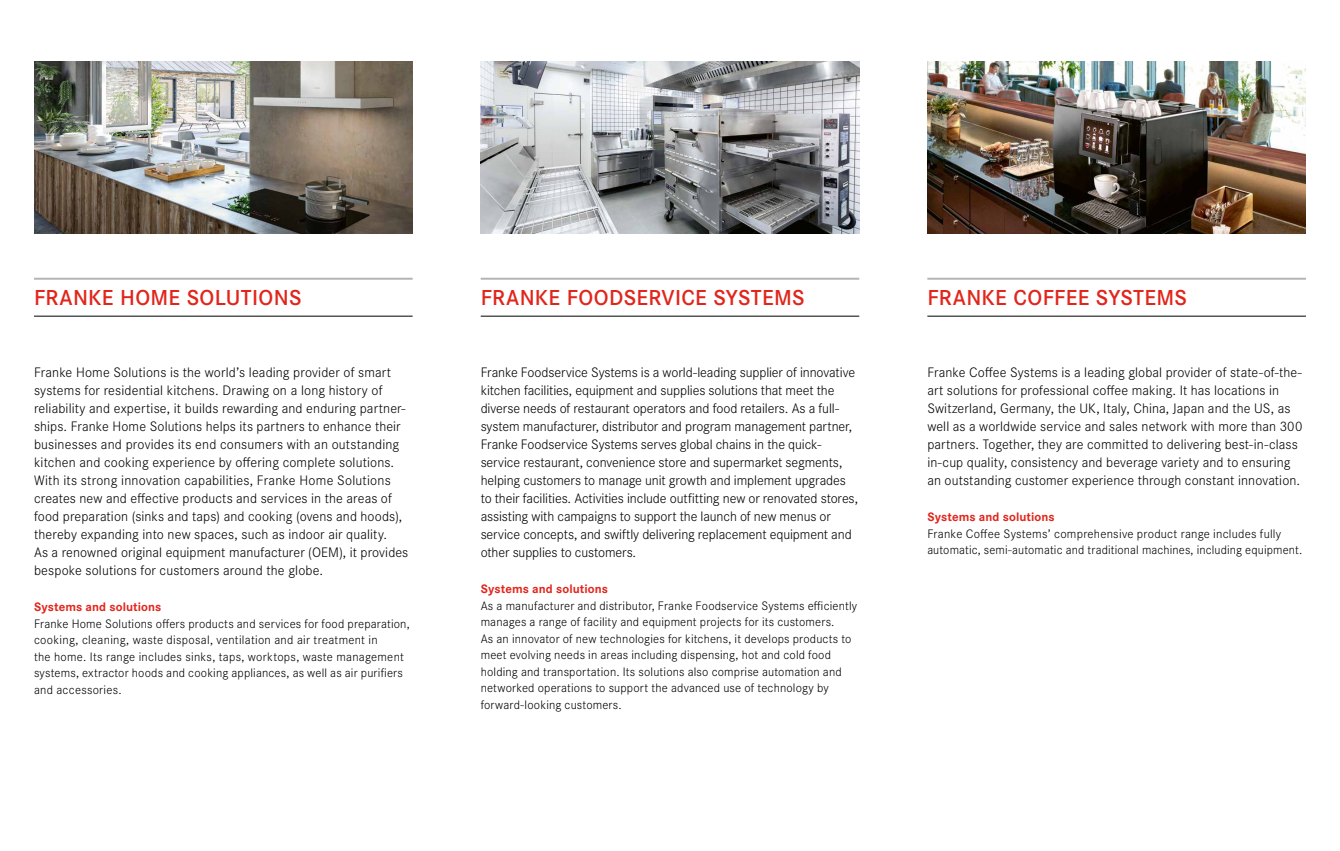
<style>
.page{position:relative;width:1340px;height:851px;background:#fff}
.page>*{position:absolute;margin:0;border:0;box-sizing:border-box;transform-origin:0 0}
.t1{font:600 22.5px "Corporate S";letter-spacing:.015em;color:#e1251b}
.t2{font:300 14.25px/18px "Corporate S";letter-spacing:.005em;color:#000}
.t3{font:300 12.75px/16.5px "Corporate S";letter-spacing:.015em;color:#000}
.t4{font:700 12.75px "Corporate S";letter-spacing:.005em;color:#e1251b}
</style>
<div class="page">
<hr style="left:34px;top:278px;width:378px;height:1px;background:#b1b4b4">
<hr style="left:34px;top:316px;width:378px;height:1px;background:#000">
<hr style="left:927px;top:278px;width:378px;height:1px;background:#b1b4b4">
<hr style="left:927px;top:316px;width:378px;height:1px;background:#000">
<hr style="left:480px;top:278px;width:379px;height:1px;background:#b1b4b4">
<hr style="left:480px;top:316px;width:379px;height:1px;background:#000">
<img style="left:480px;top:62px;width:379px;height:171px">
<img style="left:927px;top:62px;width:378px;height:171px">
<img style="left:34px;top:62px;width:378px;height:171px">
<h1 class="t1" style="left:34px;top:281px;width:269px">FRANKE HOME SOLUTIONS</h1>
<h1 class="t1" style="left:927px;top:281px;width:261px">FRANKE COFFEE SYSTEMS</h1>
<h1 class="t1" style="left:480px;top:281px;width:325px">FRANKE FOODSERVICE SYSTEMS</h1>
<p class="t2" style="left:34px;top:362px;width:376px">Franke Home Solutions is the world’s leading provider of smart systems for residential kitchens. Drawing on a long history of reliability and expertise, it builds rewarding and enduring partner&shy;ships. Franke Home Solutions helps its partners to enhance their businesses and provides its end consumers with an outstanding kitchen and cooking experience by offering complete solutions.<br>With its strong innovation capabilities, Franke Home Solutions creates new and effective products and services in the areas of food preparation (sinks and taps) and cooking (ovens and hoods), thereby expanding into new spaces, such as indoor air quality.<br>As a renowned original equipment manufacturer (OEM), it provides bespoke solutions for customers around the globe.</p>
<p class="t4" style="left:34px;top:597px;width:129px">Systems and solutions</p>
<p class="t3" style="left:34px;top:614px;width:377px">Franke Home Solutions offers products and services for food preparation, cooking, cleaning, waste disposal, ventilation and air treatment in<br>the home. Its range includes sinks, taps, worktops, waste management systems, extractor hoods and cooking appliances, as well as air purifiers and accessories.</p>
<p class="t2" style="left:480px;top:362px;width:379px">Franke Foodservice Systems is a world-leading supplier of innovative kitchen facilities, equipment and supplies solutions that meet the diverse needs of restaurant operators and food retailers. As a full&shy;system manufacturer, distributor and program management partner, Franke Foodservice Systems serves global chains in the quick&shy;service restaurant, convenience store and supermarket segments, helping customers to manage unit growth and implement upgrades to their facilities. Activities include outfitting new or renovated stores, assisting with campaigns to support the launch of new menus or service concepts, and swiftly delivering replacement equipment and other supplies to customers.</p>
<p class="t4" style="left:480px;top:579px;width:129px">Systems and solutions</p>
<p class="t3" style="left:480px;top:596px;width:378px">As a manufacturer and distributor, Franke Foodservice Systems efficiently manages a range of facility and equipment projects for its customers.<br>As an innovator of new technologies for kitchens, it develops products to meet evolving needs in areas including dispensing, hot and cold food holding and transportation. Its solutions also comprise automation and networked operations to support the advanced use of technology by forward-looking customers.</p>
<p class="t2" style="left:927px;top:362px;width:376px">Franke Coffee Systems is a leading global provider of state-of-the&shy;art solutions for professional coffee making. It has locations in Switzerland, Germany, the UK, Italy, China, Japan and the US, as well as a worldwide service and sales network with more than 300 partners. Together, they are committed to delivering best-in-class in-cup quality, consistency and beverage variety and to ensuring an outstanding customer experience through constant innovation.</p>
<p class="t4" style="left:927px;top:507px;width:129px">Systems and solutions</p>
<p class="t3" style="left:927px;top:524px;width:376px">Franke Coffee Systems’ comprehensive product range includes fully automatic, semi-automatic and traditional machines, including equipment.</p>
</div>
